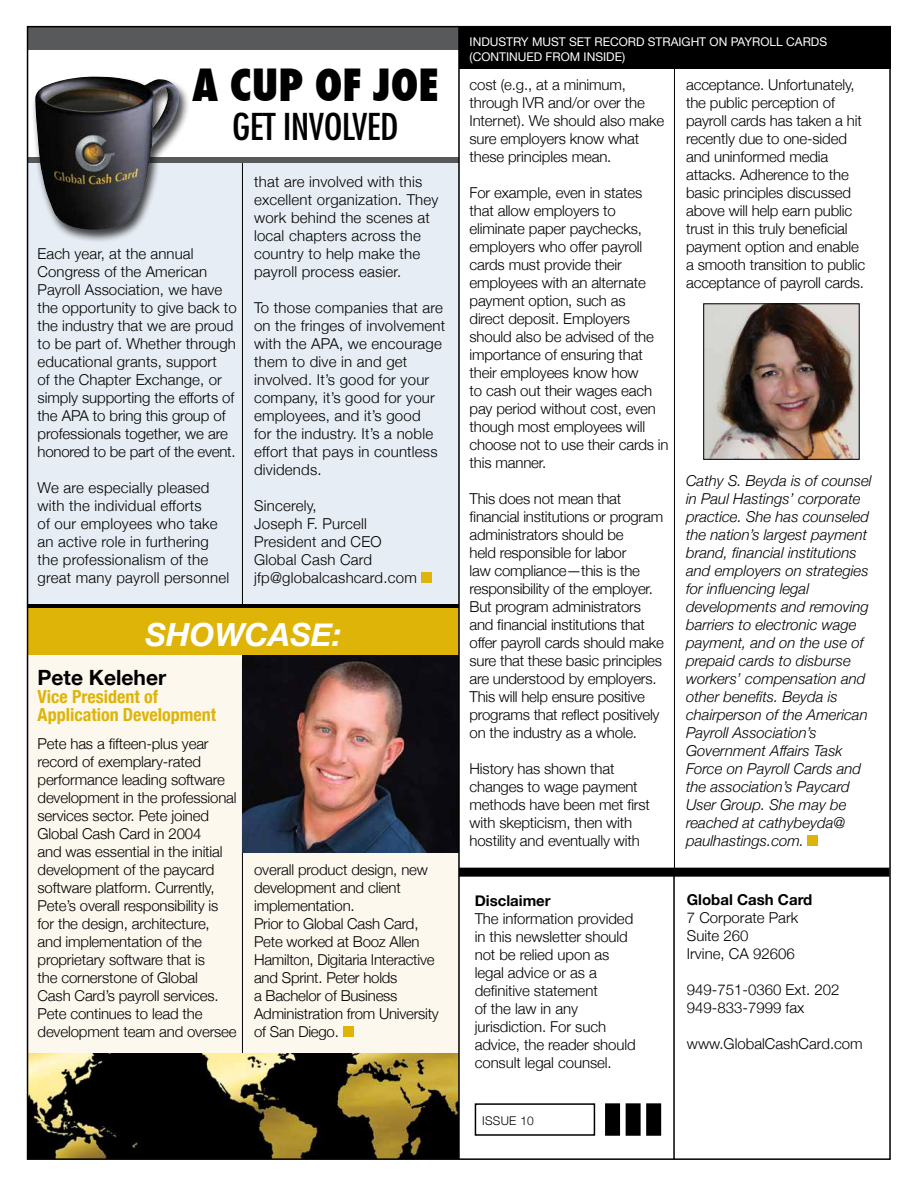
<style>
.page{position:relative;width:918px;height:1188px;background:#fff}
.page>*{position:absolute;margin:0;border:0;box-sizing:border-box;transform-origin:0 0}
.t1{font:800 condensed 43.35px "Futura";color:#000}
.t2{font:condensed 36px "Futura";letter-spacing:-.015em;color:#000;scale:1.1 1}
.t3{font:italic 700 31.95px "Helvetica Neue";color:#fff}
.t4{font:700 21px "Helvetica Neue";color:#000}
.t5{font:700 condensed 18px/18px "Helvetica Neue";color:#deb408}
.t6{font:300 15px/18px "Helvetica Neue";letter-spacing:-.01em;color:#000}
.t7{font:300 15px/18px "Helvetica Neue";letter-spacing:.015em;color:#000}
.t8{font:italic 300 15px/18px "Helvetica Neue";color:#000}
.t9{font:700 15px "Helvetica Neue";color:#000}
.t10{font:12px/15px "Helvetica Neue";color:#fff}
.t11{font:300 12px "Helvetica Neue";color:#000}
</style>
<div class="page">
<div style="left:27px;top:605px;width:431px;height:451px;background:#fcf8ee"></div>
<hr style="left:242px;top:662px;width:1px;height:496px;background:#000">
<img style="left:30px;top:1053px;width:428px;height:104px">
<img style="left:242px;top:654px;width:216px;height:199px">
<div style="left:27px;top:26px;width:433px;height:24px;background:#58595b"></div>
<div style="left:27px;top:159px;width:432px;height:447px;background:#e7edf4"></div>
<hr style="left:242px;top:159px;width:1px;height:448px;background:#000">
<div style="left:27px;top:605px;width:432px;height:49px;background:#deb408"></div>
<div style="left:28px;top:157px;width:431px;height:5px;background:#58595b"></div>
<hr style="left:28px;top:604px;width:431px;height:4px;background:#000">
<hr style="left:673px;top:869px;width:2px;height:290px;background:#000">
<div style="left:606px;top:1104px;width:13px;height:31px;background:#000"></div>
<div style="left:605px;top:1103px;width:15px;height:33px;border:2px solid #000"></div>
<div style="left:626px;top:1104px;width:14px;height:31px;background:#000"></div>
<div style="left:626px;top:1103px;width:15px;height:33px;border:2px solid #000"></div>
<div style="left:647px;top:1104px;width:13px;height:31px;background:#000"></div>
<div style="left:646px;top:1103px;width:15px;height:33px;border:2px solid #000"></div>
<div style="left:475px;top:1103px;width:120px;height:33px;border:2px solid #000"></div>
<hr style="left:674px;top:26px;width:1px;height:843px;background:#000">
<hr style="left:458px;top:27px;width:2px;height:1132px;background:#000">
<div style="left:459px;top:868px;width:430px;height:9px;background:#000"></div>
<div style="left:421px;top:572px;width:11px;height:11px;background:#deb408"></div>
<div style="left:31px;top:75px;width:159px;height:168px;background:#000;opacity:.75"></div>
<img style="left:35px;top:77px;width:146px;height:153px">
<img style="left:705px;top:305px;width:153px;height:153px">
<div style="left:703px;top:303px;width:157px;height:157px;border:1px solid #000"></div>
<div style="left:807px;top:835px;width:11px;height:11px;background:#deb408"></div>
<div style="left:343px;top:1026px;width:11px;height:11px;background:#deb408"></div>
<div style="left:459px;top:27px;width:431px;height:42px;background:#000"></div>
<h1 class="t1" style="left:192px;top:55px;width:248px">A CUP OF JOE</h1>
<h2 class="t2" style="left:232px;top:105px;width:153px">GET INVOLVED</h2>
<p class="t6" style="left:38px;top:244px;width:201px">Each year, at the annual<br>Congress of the American<br>Payroll Association, we have the opportunity to give back to the industry that we are proud to be part of. Whether through educational grants, support<br>of the Chapter Exchange, or simply supporting the efforts of the APA to bring this group of professionals together, we are honored to be part of the event.</p>
<p class="t7" style="left:38px;top:478px;width:193px">We are especially pleased with the individual efforts<br>of our employees who take an active role in furthering the professionalism of the great many payroll personnel</p>
<p class="t7" style="left:254px;top:172px;width:186px">that are involved with this excellent organization. They work behind the scenes at local chapters across the country to help make the payroll process easier.</p>
<p class="t7" style="left:254px;top:298px;width:193px">To those companies that are on the fringes of involvement with the APA, we encourage them to dive in and get involved. It’s good for your company, it’s good for your employees, and it’s good<br>for the industry. It’s a noble effort that pays in countless dividends.</p>
<p class="t7" style="left:254px;top:496px;width:164px">Sincerely,<br>Joseph F. Purcell<br>President and CEO<br>Global Cash Card jfp@globalcashcard.com</p>
<h3 class="t3" style="left:146px;top:609px;width:197px">SHOWCASE:</h3>
<h3 class="t4" style="left:38px;top:659px;width:130px">Pete Keleher</h3>
<p class="t5" style="left:38px;top:686px;width:180px">Vice President of<br>Application Development</p>
<p class="t6" style="left:38px;top:734px;width:201px">Pete has a fifteen-plus year record of exemplary-rated performance leading software development in the professional services sector. Pete joined<br>Global Cash Card in 2004<br>and was essential in the initial development of the paycard software platform. Currently,<br>Pete’s overall responsibility is for the design, architecture, and implementation of the proprietary software that is<br>the cornerstone of Global<br>Cash Card’s payroll services.<br>Pete continues to lead the development team and oversee</p>
<p class="t6" style="left:254px;top:860px;width:186px">overall product design, new development and client implementation.<br>Prior to Global Cash Card,<br>Pete worked at Booz Allen<br>Hamilton, Digitaria Interactive and Sprint. Peter holds<br>a Bachelor of Business<br>Administration from University of San Diego.</p>
<p class="t10" style="left:470px;top:33px;width:359px">I NDUSTRY MUST SET RECORD STRAIGHT ON PAYROLL CARDS (CONTINUED</p>
<p class="t10" style="left:546px;top:48px;width:81px">FROM INSIDE)</p>
<p class="t6" style="left:470px;top:75px;width:196px">cost (e.g., at a minimum, through IVR and/or over the<br>Internet). We should also make sure employers know what these principles mean.</p>
<p class="t6" style="left:470px;top:183px;width:201px">For example, even in states that allow employers to eliminate paper paychecks, employers who offer payroll cards must provide their employees with an alternate payment option, such as<br>direct deposit. Employers should also be advised of the importance of ensuring that their employees know how<br>to cash out their wages each pay period without cost, even though most employees will choose not to use their cards in this manner.</p>
<p class="t6" style="left:470px;top:489px;width:196px">This does not mean that financial institutions or program administrators should be<br>held responsible for labor<br>law compliance—this is the responsibility of the employer.<br>But program administrators and financial institutions that offer payroll cards should make sure that these basic principles are understood by employers.<br>This will help ensure positive programs that reflect positively on the industry as a whole.</p>
<p class="t6" style="left:470px;top:759px;width:182px">History has shown that changes to wage payment methods have been met first with skepticism, then with hostility and eventually with</p>
<p class="t6" style="left:686px;top:75px;width:181px">acceptance. Unfortunately, the public perception of payroll cards has taken a hit recently due to one-sided and uninformed media attacks. Adherence to the basic principles discussed above will help earn public trust in this truly beneficial payment option and enable a smooth transition to public acceptance of payroll cards.</p>
<p class="t8" style="left:686px;top:471px;width:187px">Cathy S. Beyda is of counsel in Paul Hastings’ corporate practice. She has counseled the nation’s largest payment brand, financial institutions and employers on strategies for influencing legal developments and removing barriers to electronic wage payment, and on the use of prepaid cards to disburse workers’ compensation and other benefits. Beyda is chairperson of the American<br>Payroll Association’s<br>Government Affairs Task<br>Force on Payroll Cards and the association’s Paycard<br>User Group. She may be reached at cathybeyda@ paulhastings.com.</p>
<p class="t9" style="left:475px;top:887px;width:78px">Disclaimer</p>
<p class="t6" style="left:475px;top:909px;width:163px">The information provided in this newsletter should not be relied upon as legal advice or as a definitive statement<br>of the law in any jurisdiction. For such advice, the reader should consult legal counsel.</p>
<p class="t9" style="left:687px;top:886px;width:127px">Global Cash Card</p>
<p class="t6" style="left:687px;top:908px;width:113px">7 Corporate Park<br>Suite 260<br>Irvine, CA 92606</p>
<p class="t6" style="left:687px;top:980px;width:154px">949-751-0360 Ext. 202<br>949-833-7999 fax</p>
<p class="t6" style="left:687px;top:1034px;width:177px">www.GlobalCashCard.com</p>
<p class="t11" style="left:482px;top:1111px;width:12px">Issue</p>
<p class="t11" style="left:520px;top:1111px;width:15px">10</p>
</div>
